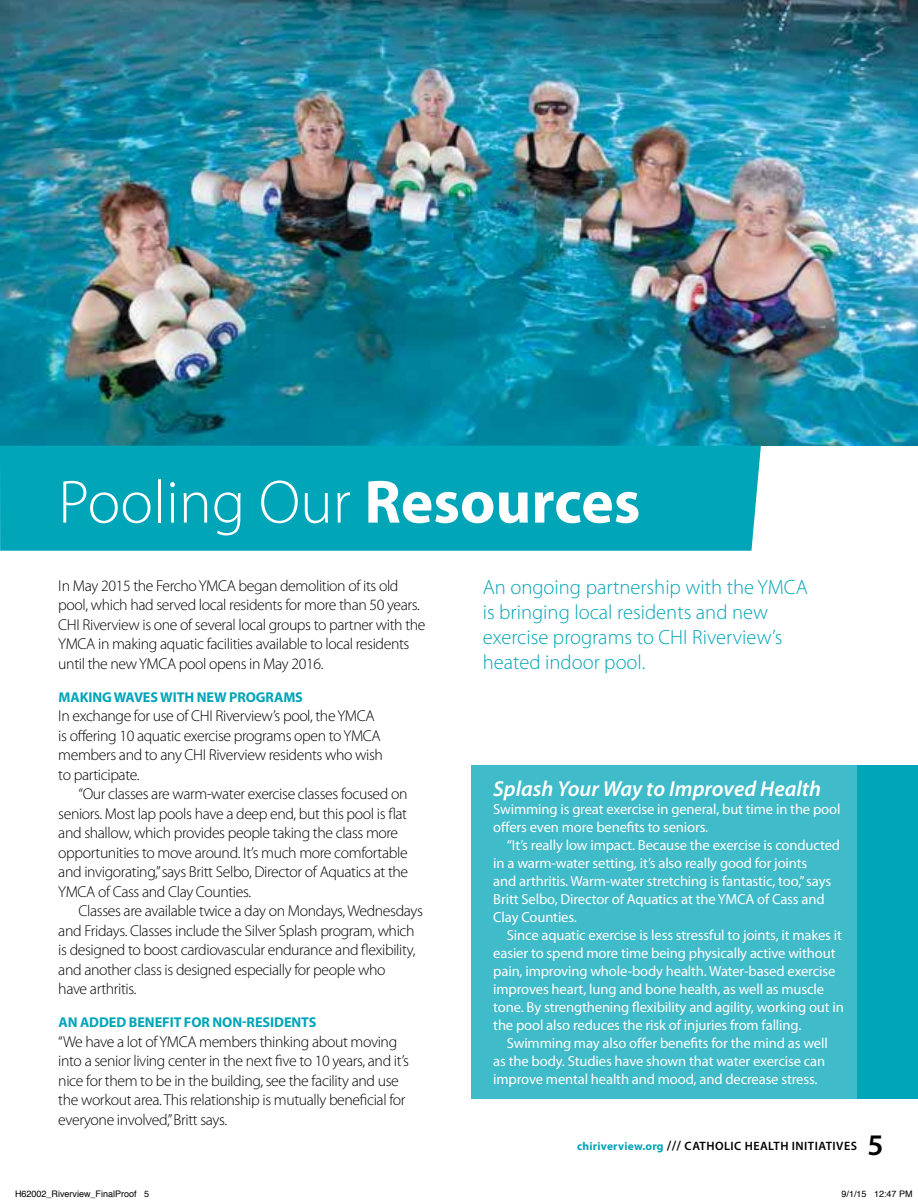
<style>
.page{position:relative;width:918px;height:1202px;background:#fff}
.page>*{position:absolute;margin:0;border:0;box-sizing:border-box;transform-origin:0 0}
.t1{font:300 61.5px "Myriad Pro";color:#fff}
.t2{font:600 30px "Myriad Pro";color:#000}
.t3{font:italic 600 21.75px "Myriad Pro";color:#fff}
.t4{font:300 20.7px/24.8px "Myriad Pro";color:#00a5b8}
.t5{font:300 15.75px/19.5px "Myriad Pro";letter-spacing:-.025em;color:#000}
.t6{font:14.7px/18px "Myriad Pro";letter-spacing:-.01em;color:#fff}
.t7{font:700 14.25px "Myriad Pro";letter-spacing:-.005em;color:#00a5b8}
.t8{font:600 12.15px "Myriad Pro";letter-spacing:.04em;color:#000}
.t9{font:9px "Helvetica";color:#000}
.s1{font-weight:700}
.s2{font-weight:700;font-size:11.55px;color:#00a5b8}
.s3{font-size:13.5px}
</style>
<div class="page">
<img style="left:0;top:0;width:918px;height:446px">
<div style="left:472px;top:764px;width:446px;height:334px;background:#40bbc9"></div>
<div style="left:857px;top:764px;width:61px;height:334px;background:#00a5b8"></div>
<div style="left:0;top:446px;width:761px;height:104px;background:#00a5b8"></div>
<h1 class="t1" style="left:58px;top:465px;width:584px">Pooling Our <span class="s1">Resources</span></h1>
<p class="t5" style="left:58px;top:575px;width:369px">In May 2015 the Fercho YMCA began demolition of its old pool, which had served local residents for more than 50 years.<br>CHI Riverview is one of several local groups to partner with the YMCA in making aquatic facilities available to local residents until the new YMCA pool opens in May 2016.</p>
<p class="t7" style="left:58px;top:687px;width:246px">MAKING WAVES WITH NEW PROGRAMS</p>
<p class="t5" style="left:58px;top:706px;width:326px">In exchange for use of CHI Riverview’s pool, the YMCA is offering 10 aquatic exercise programs open to YMCA members and to any CHI Riverview residents who wish to participate.</p>
<p class="t5" style="left:58px;top:784px;width:351px;text-indent:20px">“Our classes are warm-water exercise classes focused on seniors. Most lap pools have a deep end, but this pool is flat and shallow, which provides people taking the class more opportunities to move around. It’s much more comfortable and invigorating,” says Britt Selbo, Director of Aquatics at the YMCA of Cass and Clay Counties.</p>
<p class="t5" style="left:58px;top:901px;width:366px;text-indent:20px">Classes are available twice a day on Mondays, Wednesdays and Fridays. Classes include the Silver Splash program, which is designed to boost cardiovascular endurance and flexibility, and another class is designed especially for people who<br>have arthritis.</p>
<p class="t7" style="left:58px;top:1013px;width:260px">AN ADDED BENEFIT FOR NON-RESIDENTS</p>
<p class="t5" style="left:58px;top:1031px;width:352px">“We have a lot of YMCA members thinking about moving into a senior living center in the next five to 10 years, and it’s nice for them to be in the building, see the facility and use the workout area. This relationship is mutually beneficial for everyone involved,” Britt says.</p>
<h3 class="t4" style="left:483px;top:575px;width:327px">An ongoing partnership with the YMCA is bringing local residents and new exercise programs to CHI Riverview’s heated indoor pool.</h3>
<h3 class="t3" style="left:493px;top:775px;width:329px">Splash Your Way to Improved Health</h3>
<p class="t6" style="left:493px;top:800px;width:349px">Swimming is great exercise in general, but time in the pool offers even more benefits to seniors.</p>
<p class="t6" style="left:493px;top:836px;width:348px;text-indent:13px">“It’s really low impact. Because the exercise is conducted in a warm-water setting, it’s also really good for joints<br>and arthritis. Warm-water stretching is fantastic, too,” says Britt Selbo, Director of Aquatics at the YMCA of Cass and Clay Counties.</p>
<p class="t6" style="left:493px;top:926px;width:352px;text-indent:13px">Since aquatic exercise is less stressful to joints, it makes it easier to spend more time being physically active without pain, improving whole-body health. Water-based exercise improves heart, lung and bone health, as well as muscle tone. By strengthening flexibility and agility, working out in the pool also reduces the risk of injuries from falling.</p>
<p class="t6" style="left:493px;top:1034px;width:336px;text-indent:13px">Swimming may also offer benefits for the mind as well as the body. Studies have shown that water exercise can improve mental health and mood, and decrease stress.</p>
<p class="t8" style="left:577px;top:1137px;width:281px"><span class="s2">chiriverview.org</span> <span class="s3">///</span> CATHOLIC HEALTH INITIATIVES</p>
<h2 class="t2" style="left:868px;top:1125px;width:18px">5</h2>
<p class="t9" style="left:15px;top:1187px;width:136px">H62002_Riverview_FinalProof 5</p>
<p class="t9" style="left:842px;top:1187px;width:73px">9/1/15 12:47 PM</p>
</div>
